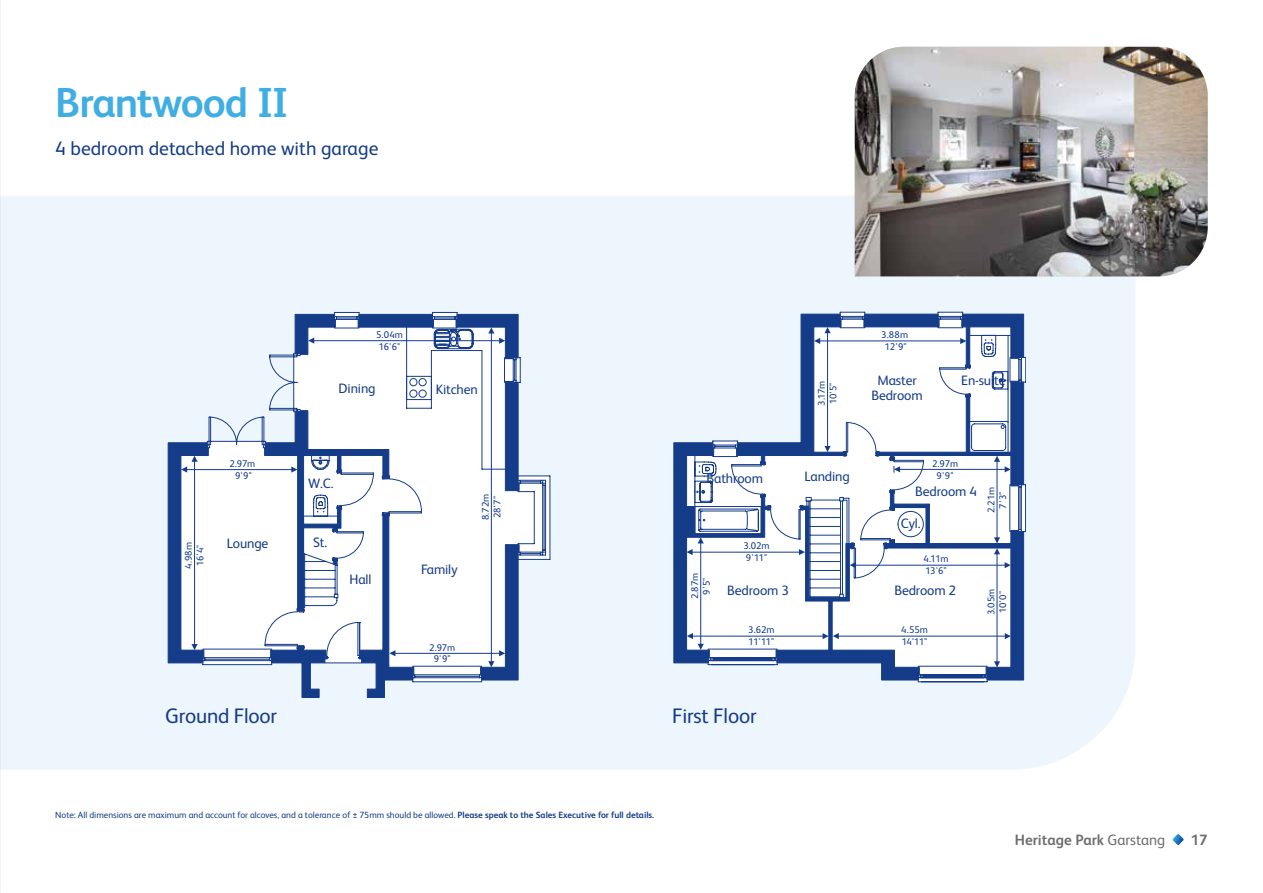
<style>
.page{position:relative;width:1263px;height:893px;background:#fff}
.page>*{position:absolute;margin:0;border:0;box-sizing:border-box;transform-origin:0 0}
.t1{font:700 42px "FS Albert";letter-spacing:-.025em;color:#40aee3}
.t2{font:21px "FS Albert";letter-spacing:-.01em;color:#153c88}
.t3{font:19.5px "FS Albert";color:#153c88}
.t4{font:700 15px "FS Albert";color:#706f6f}
.t5{font:13.65px "FS Albert";letter-spacing:-.01em;color:#153c88}
.t6{font:9.75px/11.7px "FS Albert";letter-spacing:-.015em;color:#153c88}
.t7{font:9px "FS Albert";color:#153c88}
.s1{font-weight:700}
.s2{font-weight:400}
</style>
<div class="page">
<div style="left:1px;top:196px;width:1134px;height:574px;background:#eef6fd"></div>
<svg style="left:1172px;top:834px;width:12px;height:11px"></svg>
<img style="left:855px;top:47px;width:353px;height:229px">
<img style="left:0;top:0;width:1px;height:893px">
<svg style="left:202px;top:312px;width:769px;height:385px"></svg>
<svg style="left:265px;top:312px;width:761px;height:370px"></svg>
<svg style="left:434px;top:329px;width:239px;height:231px"></svg>
<svg style="left:320px;top:335px;width:353px;height:168px"></svg>
<hr style="left:186px;top:469px;width:106px;height:1px;background:#153c88">
<svg style="left:168px;top:442px;width:41px;height:221px"></svg>
<hr style="left:392px;top:653px;width:107px;height:1px;background:#153c88">
<svg style="left:264px;top:410px;width:150px;height:288px"></svg>
<hr style="left:313px;top:340px;width:186px;height:1px;background:#153c88">
<svg style="left:295px;top:314px;width:41px;height:41px"></svg>
<hr style="left:491px;top:332px;width:1px;height:332px;background:#153c88">
<svg style="left:456px;top:314px;width:63px;height:45px"></svg>
<svg style="left:480px;top:544px;width:40px;height:136px"></svg>
<svg style="left:673px;top:314px;width:351px;height:366px"></svg>
<h1 class="t1" style="left:55px;top:74px;width:235px">Brantwood II</h1>
<h3 class="t3" style="left:55px;top:136px;width:325px">4 bedroom detached home with garage</h3>
<p class="t6" style="left:182px;top:569px;width:28px;text-align:center;rotate:-90deg">4.98m<br>16'4"</p>
<p class="t6" style="left:229px;top:457px;width:28px;text-align:center">2.97m<br>9'9"</p>
<p class="t6" style="left:376px;top:328px;width:28px">5.04m<br>16'6"</p>
<h3 class="t5" style="left:339px;top:379px;width:39px">Dining</h3>
<h3 class="t5" style="left:436px;top:380px;width:43px">Kitchen</h3>
<p class="t6" style="left:815px;top:406px;width:26px;rotate:-90deg">3.17m<br>10'5"</p>
<p class="t6" style="left:881px;top:329px;width:28px;text-align:center">3.88m<br>12'9"</p>
<h3 class="t5" style="left:877px;top:371px;width:41px">Master</h3>
<h3 class="t5" style="left:961px;top:371px;width:46px">En-suite</h3>
<h3 class="t5" style="left:871px;top:386px;width:53px">Bedroom</h3>
<h3 class="t5" style="left:308px;top:474px;width:27px">W.C.</h3>
<h3 class="t5" style="left:706px;top:469px;width:58px">Bathroom</h3>
<h3 class="t5" style="left:804px;top:467px;width:47px">Landing</h3>
<p class="t6" style="left:932px;top:458px;width:28px;text-align:center">2.97m<br>9'9"</p>
<h3 class="t5" style="left:915px;top:483px;width:63px">Bedroom 4</h3>
<h3 class="t5" style="left:901px;top:514px;width:21px">Cyl.</h3>
<p class="t6" style="left:479px;top:520px;width:28px;rotate:-90deg">8.72m<br>28'7"</p>
<p class="t6" style="left:985px;top:513px;width:28px;text-align:center;rotate:-90deg">2.21m<br>7'3"</p>
<h3 class="t5" style="left:227px;top:534px;width:43px">Lounge</h3>
<h3 class="t5" style="left:313px;top:533px;width:16px">St.</h3>
<h3 class="t5" style="left:350px;top:571px;width:23px">Hall</h3>
<h3 class="t5" style="left:421px;top:560px;width:38px">Family</h3>
<p class="t6" style="left:429px;top:641px;width:28px;text-align:center">2.97m<br>9'9"</p>
<p class="t6" style="left:688px;top:599px;width:28px;text-align:center;rotate:-90deg">2.87m<br>9'5"</p>
<p class="t6" style="left:743px;top:540px;width:28px">3.02m<br>9'11"</p>
<p class="t6" style="left:923px;top:553px;width:27px">4.11m<br>13'6"</p>
<h3 class="t5" style="left:727px;top:581px;width:63px">Bedroom 3</h3>
<h3 class="t5" style="left:894px;top:581px;width:63px">Bedroom 2</h3>
<p class="t6" style="left:748px;top:624px;width:28px">3.62m<br>11'11"</p>
<p class="t6" style="left:901px;top:624px;width:28px">4.55m<br>14'11"</p>
<p class="t6" style="left:985px;top:615px;width:28px;rotate:-90deg">3.05m<br>10'0"</p>
<h2 class="t2" style="left:165px;top:702px;width:113px">Ground Floor</h2>
<h2 class="t2" style="left:672px;top:702px;width:86px">First Floor</h2>
<p class="t7" style="left:55px;top:809px;width:600px">Note: All dimensions are maximum and account for alcoves, and a tolerance of ± 75mm should be allowed. <span class="s1">Please speak to the Sales Executive for full details.</span></p>
<h3 class="t4" style="left:1015px;top:830px;width:152px">Heritage Park <span class="s2">Garstang</span></h3>
<h3 class="t4" style="left:1191px;top:830px;width:18px">17</h3>
</div>
